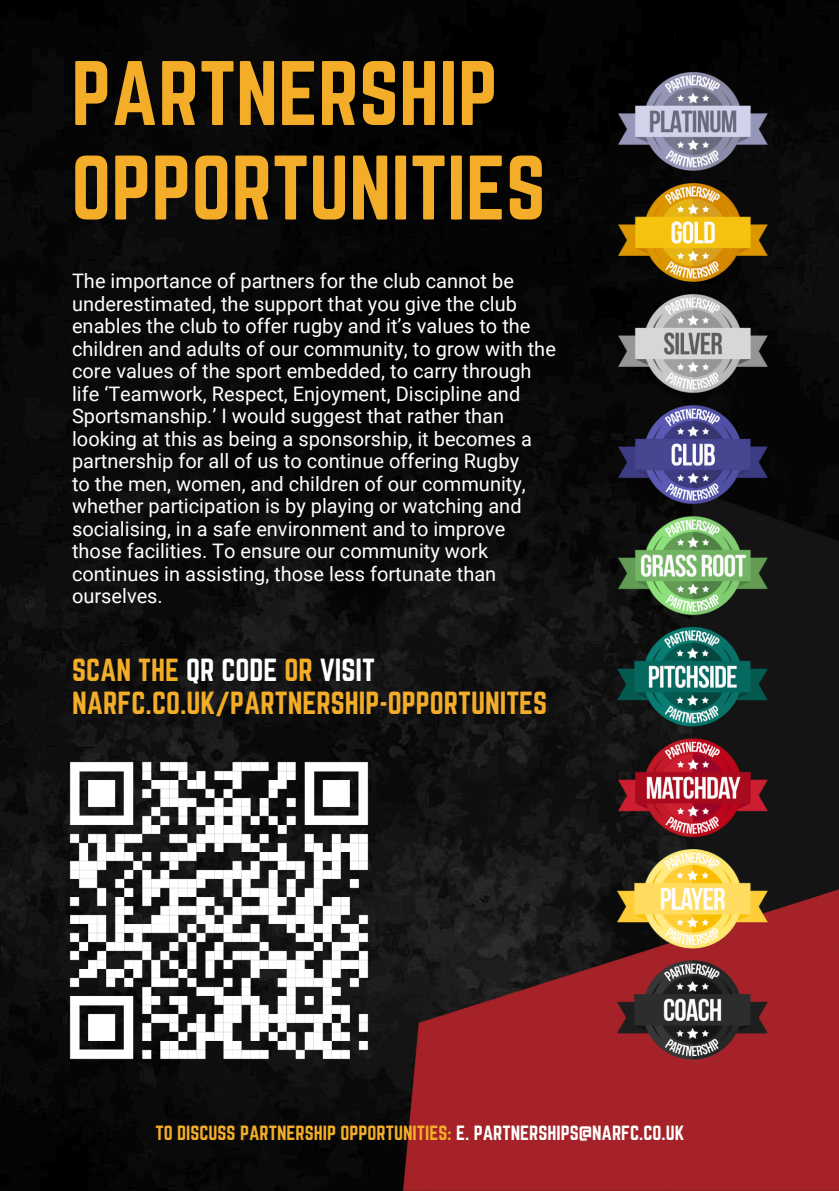
<style>
.page{position:relative;width:839px;height:1191px;background:#fff}
.page>*{position:absolute;margin:0;border:0;box-sizing:border-box;transform-origin:0 0}
.t1{font:80px/94.4px "Norwester";color:#f3ad28}
.t2{font:28px/33px "Norwester";color:#f3ad28}
.t3{font:20px/22.4px "Roboto";color:#fff}
.t4{font:18px "Norwester";color:#f3ad28}
.s1{color:#fff}
</style>
<div class="page">
<img style="left:0;top:0;width:838px;height:1191px">
<img style="left:60px;top:752px;width:317px;height:317px">
<img style="left:393px;top:62px;width:445px;height:1129px">
<h1 class="t1" style="left:71px;top:46px;width:476px">PARTNERSHIP<br>OPPORTUNITIES</h1>
<p class="t3" style="left:72px;top:270px;width:485px">The importance of partners for the club cannot be underestimated, the support that you give the club enables the club to offer rugby and it’s values to the children and adults of our community, to grow with the core values of the sport embedded, to carry through life ‘Teamwork, Respect, Enjoyment, Discipline and Sportsmanship.’ I would suggest that rather than looking at this as being a sponsorship, it becomes a partnership for all of us to continue offering Rugby<br>to the men, women, and children of our community, whether participation is by playing or watching and socialising, in a safe environment and to improve those facilities. To ensure our community work continues in assisting, those less fortunate than ourselves.</p>
<h3 class="t2" style="left:72px;top:653px;width:476px">SCAN THE <span class="s1">QR CODE</span> OR <span class="s1">VISIT<br></span>NARFC.CO.UK/PARTNERSHIP-OPPORTUNITES</h3>
<p class="t4" style="left:155px;top:1122px;width:530px">TO DISCUSS PARTNERSHIP OPPORTUNITIES: <span class="s1">E. PARTNERSHIPS@NARFC.CO.UK</span></p>
</div>
